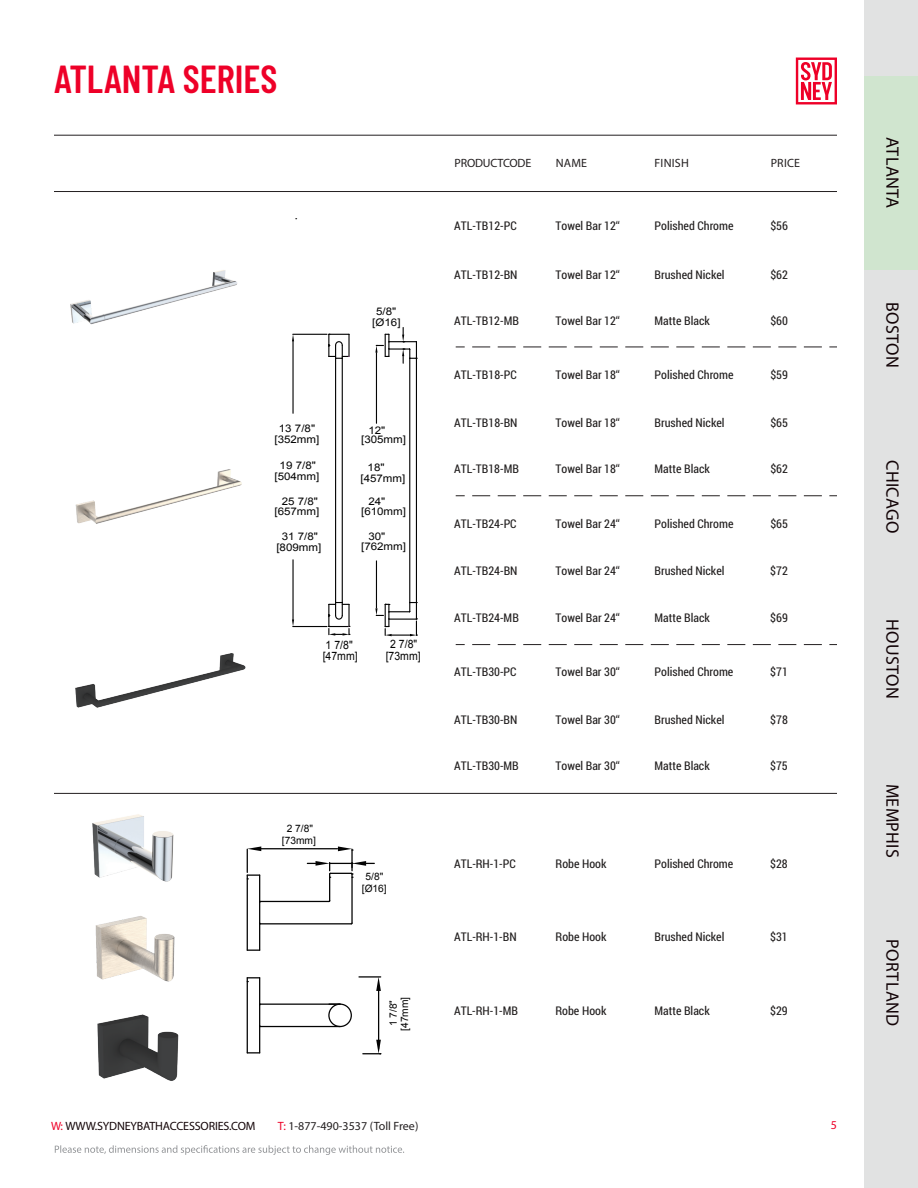
<style>
.page{position:relative;width:918px;height:1188px;background:#fff}
.page>*{position:absolute;margin:0;border:0;box-sizing:border-box;transform-origin:0 0}
.t1{font:600 39px "Barlow Condensed";color:#ee0028}
.t2{font:18px "Myriad Pro";letter-spacing:.02em;color:#130407}
.t3{font:12px "Roboto Condensed";color:#211e1e}
.t4{font:12px "Myriad Pro";color:#231f20}
.t5{font:12px "Myriad Pro";letter-spacing:-.015em;color:#130407}
.t6{font:12px "Myriad Pro";letter-spacing:-.02em;color:#231f20}
.t7{font:12px "Myriad Pro";color:#ee0028}
.t8{font:11.55px/10.9px "Arial";color:#030303;scale:.91 1}
.t9{font:10.5px/10.2px "Arial";color:#030303;text-align:center;scale:1.1 1}
.t10{font:10.2px/11.4px "Arial";color:#030303;text-align:center}
.s1{color:#ee0028}
</style>
<div class="page">
<svg style="left:796px;top:58px;width:41px;height:46px"></svg>
<svg style="left:55px;top:1145px;width:349px;height:10px"></svg>
<hr style="left:55px;top:793px;width:781px;height:1px;background:#231f20">
<svg style="left:472px;top:644px;width:364px;height:1px"></svg>
<svg style="left:472px;top:496px;width:364px;height:1px"></svg>
<svg style="left:472px;top:347px;width:364px;height:1px"></svg>
<img style="left:70px;top:270px;width:167px;height:55px">
<img style="left:75px;top:413px;width:219px;height:147px">
<hr style="left:416px;top:359px;width:1px;height:243px;background:#030303">
<hr style="left:409px;top:359px;width:1px;height:243px;background:#030303">
<hr style="left:342px;top:359px;width:1px;height:243px;background:#030303">
<hr style="left:335px;top:359px;width:1px;height:243px;background:#030303">
<hr style="left:293px;top:626px;width:34px;height:1px;background:#030303">
<hr style="left:293px;top:334px;width:34px;height:1px;background:#030303">
<hr style="left:292px;top:341px;width:2px;height:72px;background:#030303">
<hr style="left:292px;top:560px;width:2px;height:59px;background:#030303">
<svg style="left:292px;top:334px;width:2px;height:7px"></svg>
<hr style="left:376px;top:353px;width:1px;height:70px;background:#030303">
<hr style="left:376px;top:561px;width:1px;height:47px;background:#030303">
<svg style="left:328px;top:333px;width:22px;height:27px"></svg>
<svg style="left:328px;top:601px;width:22px;height:35px"></svg>
<svg style="left:375px;top:601px;width:43px;height:35px"></svg>
<svg style="left:375px;top:327px;width:43px;height:36px"></svg>
<hr style="left:260px;top:923px;width:91px;height:1px;background:#030303">
<hr style="left:260px;top:901px;width:69px;height:1px;background:#030303">
<hr style="left:351px;top:874px;width:2px;height:49px;background:#030303">
<hr style="left:359px;top:976px;width:22px;height:2px;background:#030303">
<hr style="left:378px;top:990px;width:1px;height:59px;background:#030303">
<svg style="left:376px;top:977px;width:5px;height:14px"></svg>
<svg style="left:363px;top:1040px;width:18px;height:14px"></svg>
<hr style="left:260px;top:1026px;width:80px;height:1px;background:#030303">
<hr style="left:260px;top:1004px;width:80px;height:1px;background:#030303">
<hr style="left:261px;top:848px;width:76px;height:1px;background:#030303">
<svg style="left:247px;top:846px;width:15px;height:105px"></svg>
<svg style="left:307px;top:846px;width:67px;height:57px"></svg>
<svg style="left:247px;top:977px;width:15px;height:76px"></svg>
<div style="left:328px;top:1004px;width:24px;height:23px;border:1px solid #030303;border-radius:50%"></div>
<img style="left:75px;top:583px;width:224px;height:125px">
<img style="left:92px;top:814px;width:82px;height:68px">
<img style="left:95px;top:916px;width:80px;height:66px">
<img style="left:97px;top:1014px;width:82px;height:67px">
<hr style="left:54px;top:191px;width:783px;height:1px;background:#231f20">
<hr style="left:54px;top:135px;width:783px;height:1px;background:#231f20">
<div style="left:864px;top:0;width:54px;height:1188px;background:#e1e2e2"></div>
<div style="left:864px;top:76px;width:54px;height:194px;background:#d0e5cf"></div>
<h1 class="t1" style="left:54px;top:51px;width:225px">ATLANTA SERIES</h1>
<p class="t9" style="left:372px;top:307px;width:27px">5/8" [Ø16]</p>
<p class="t9" style="left:274px;top:423px;width:42px;line-height:10.9px">13 7/8" [352mm]</p>
<p class="t9" style="left:361px;top:425px;width:42px;line-height:9.6px;text-align:left;text-indent:7px">12" [305mm]</p>
<p class="t9" style="left:274px;top:460px;width:42px;line-height:11.6px">19 7/8" [504mm]</p>
<p class="t9" style="left:360px;top:463px;width:42px;text-align:left;text-indent:7px">18" [457mm]</p>
<p class="t9" style="left:275px;top:497px;width:42px;line-height:9.3px">25 7/8" [657mm]</p>
<p class="t9" style="left:361px;top:496px;width:42px;text-align:left;text-indent:7px">24" [610mm]</p>
<p class="t9" style="left:276px;top:532px;width:42px">31 7/8" [809mm]</p>
<p class="t9" style="left:361px;top:532px;width:42px;line-height:9.8px;text-align:left;text-indent:7px">30" [762mm]</p>
<p class="t8" style="left:323px;top:639px;width:40px">1 7/8" [47mm]</p>
<p class="t8" style="left:386px;top:637px;width:40px;line-height:12.5px;text-align:center">2 7/8" [73mm]</p>
<p class="t10" style="left:282px;top:823px;width:36px">2 7/8" [73mm]</p>
<p class="t10" style="left:362px;top:871px;width:26px">5/8" [Ø16]</p>
<p class="t10" style="left:388px;top:1031px;width:36px;rotate:-90deg">1 7/8" [47mm]</p>
<p class="t6" style="left:455px;top:156px;width:78px">PRODUCTCODE</p>
<p class="t4" style="left:556px;top:156px;width:33px">NAME</p>
<p class="t4" style="left:655px;top:156px;width:36px">FINISH</p>
<p class="t4" style="left:771px;top:156px;width:31px">PRICE</p>
<p class="t3" style="left:454px;top:218px;width:64px">ATL-TB12-PC</p>
<p class="t3" style="left:556px;top:218px;width:66px">Towel Bar 12“</p>
<p class="t3" style="left:655px;top:218px;width:80px">Polished Chrome</p>
<p class="t3" style="left:770px;top:218px;width:19px">$56</p>
<p class="t3" style="left:454px;top:266px;width:65px">ATL-TB12-BN</p>
<p class="t3" style="left:556px;top:266px;width:66px">Towel Bar 12“</p>
<p class="t3" style="left:655px;top:266px;width:71px">Brushed Nickel</p>
<p class="t3" style="left:770px;top:266px;width:19px">$62</p>
<p class="t3" style="left:454px;top:312px;width:66px">ATL-TB12-MB</p>
<p class="t3" style="left:556px;top:312px;width:66px">Towel Bar 12“</p>
<p class="t3" style="left:655px;top:312px;width:57px">Matte Black</p>
<p class="t3" style="left:770px;top:312px;width:19px">$60</p>
<p class="t3" style="left:454px;top:367px;width:64px">ATL-TB18-PC</p>
<p class="t3" style="left:556px;top:367px;width:66px">Towel Bar 18“</p>
<p class="t3" style="left:655px;top:367px;width:80px">Polished Chrome</p>
<p class="t3" style="left:770px;top:367px;width:19px">$59</p>
<p class="t3" style="left:454px;top:414px;width:65px">ATL-TB18-BN</p>
<p class="t3" style="left:556px;top:414px;width:66px">Towel Bar 18“</p>
<p class="t3" style="left:655px;top:414px;width:71px">Brushed Nickel</p>
<p class="t3" style="left:770px;top:414px;width:19px">$65</p>
<p class="t3" style="left:454px;top:460px;width:66px">ATL-TB18-MB</p>
<p class="t3" style="left:556px;top:460px;width:66px">Towel Bar 18“</p>
<p class="t3" style="left:655px;top:460px;width:57px">Matte Black</p>
<p class="t3" style="left:770px;top:460px;width:19px">$62</p>
<p class="t3" style="left:454px;top:516px;width:64px">ATL-TB24-PC</p>
<p class="t3" style="left:556px;top:516px;width:66px">Towel Bar 24“</p>
<p class="t3" style="left:655px;top:516px;width:80px">Polished Chrome</p>
<p class="t3" style="left:770px;top:516px;width:19px">$65</p>
<p class="t3" style="left:454px;top:563px;width:65px">ATL-TB24-BN</p>
<p class="t3" style="left:556px;top:563px;width:66px">Towel Bar 24“</p>
<p class="t3" style="left:655px;top:563px;width:71px">Brushed Nickel</p>
<p class="t3" style="left:770px;top:563px;width:19px">$72</p>
<p class="t3" style="left:454px;top:609px;width:66px">ATL-TB24-MB</p>
<p class="t3" style="left:556px;top:609px;width:66px">Towel Bar 24“</p>
<p class="t3" style="left:655px;top:609px;width:57px">Matte Black</p>
<p class="t3" style="left:770px;top:609px;width:19px">$69</p>
<p class="t3" style="left:454px;top:663px;width:64px">ATL-TB30-PC</p>
<p class="t3" style="left:556px;top:663px;width:66px">Towel Bar 30“</p>
<p class="t3" style="left:655px;top:663px;width:80px">Polished Chrome</p>
<p class="t3" style="left:770px;top:663px;width:19px">$71</p>
<p class="t3" style="left:454px;top:712px;width:65px">ATL-TB30-BN</p>
<p class="t3" style="left:556px;top:712px;width:66px">Towel Bar 30“</p>
<p class="t3" style="left:655px;top:712px;width:71px">Brushed Nickel</p>
<p class="t3" style="left:770px;top:712px;width:19px">$78</p>
<p class="t3" style="left:454px;top:758px;width:66px">ATL-TB30-MB</p>
<p class="t3" style="left:556px;top:758px;width:66px">Towel Bar 30“</p>
<p class="t3" style="left:655px;top:758px;width:57px">Matte Black</p>
<p class="t3" style="left:770px;top:758px;width:19px">$75</p>
<p class="t3" style="left:454px;top:855px;width:63px">ATL-RH-1-PC</p>
<p class="t3" style="left:556px;top:855px;width:52px">Robe Hook</p>
<p class="t3" style="left:655px;top:855px;width:80px">Polished Chrome</p>
<p class="t3" style="left:770px;top:855px;width:19px">$28</p>
<p class="t3" style="left:454px;top:928px;width:64px">ATL-RH-1-BN</p>
<p class="t3" style="left:556px;top:928px;width:52px">Robe Hook</p>
<p class="t3" style="left:655px;top:928px;width:71px">Brushed Nickel</p>
<p class="t3" style="left:770px;top:928px;width:19px">$31</p>
<p class="t3" style="left:454px;top:1003px;width:65px">ATL-RH-1-MB</p>
<p class="t3" style="left:556px;top:1003px;width:52px">Robe Hook</p>
<p class="t3" style="left:655px;top:1003px;width:57px">Matte Black</p>
<p class="t3" style="left:770px;top:1003px;width:19px">$29</p>
<p class="t5" style="left:51px;top:1119px;width:206px"><span class="s1">W:</span> WWW.SYDNEYBATHACCESSORIES.COM</p>
<p class="t4" style="left:278px;top:1119px;width:142px"><span class="s1">T:</span> 1-877-490-3537 (Toll Free)</p>
<p class="t7" style="left:831px;top:1118px;width:8px">5</p>
<h2 class="t2" style="left:904px;top:137px;width:72px;rotate:90deg">ATLANTA</h2>
<h2 class="t2" style="left:904px;top:302px;width:67px;rotate:90deg">BOSTON</h2>
<h2 class="t2" style="left:904px;top:460px;width:75px;rotate:90deg">CHICAGO</h2>
<h2 class="t2" style="left:904px;top:619px;width:81px;rotate:90deg">HOUSTON</h2>
<h2 class="t2" style="left:904px;top:784px;width:76px;rotate:90deg">MEMPHIS</h2>
<h2 class="t2" style="left:904px;top:939px;width:88px;rotate:90deg">PORTLAND</h2>
</div>
